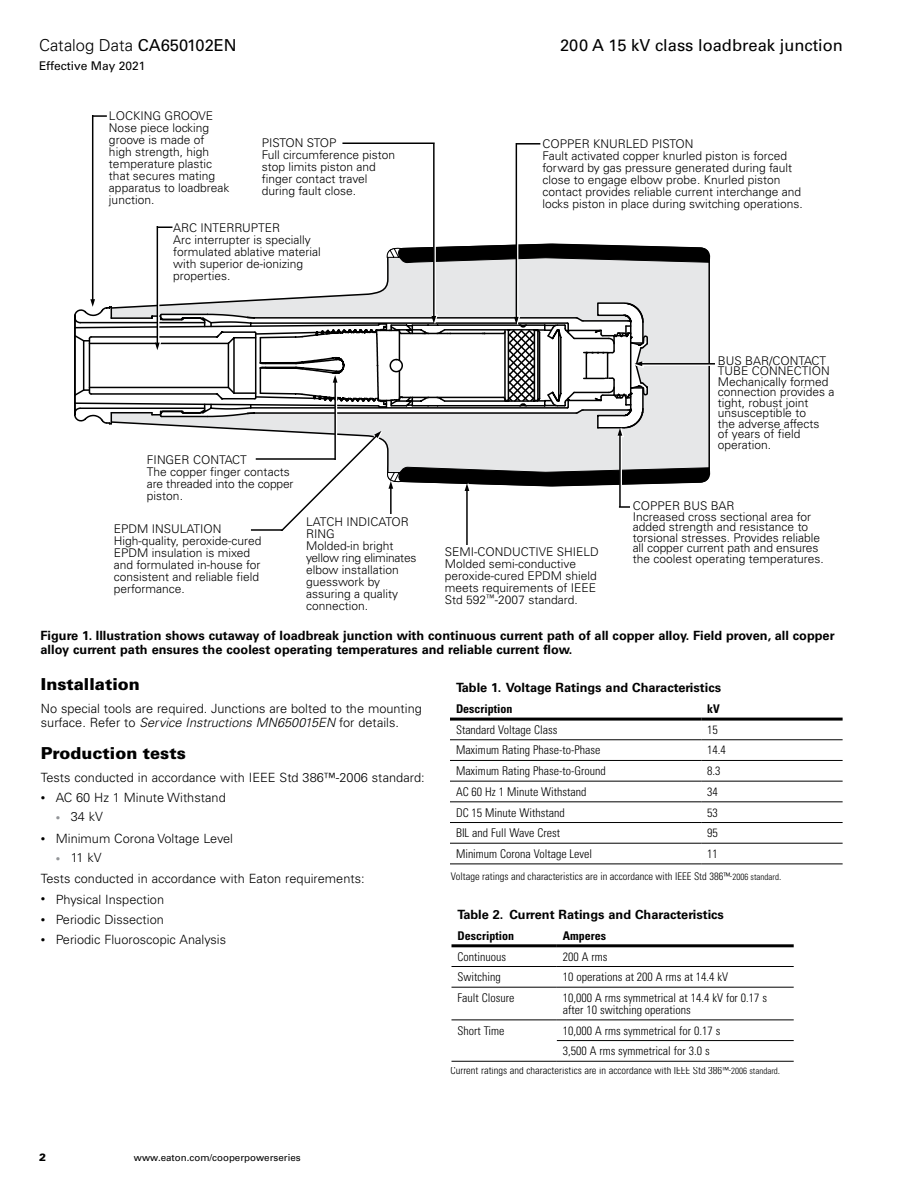
<style>
.page{position:relative;width:918px;height:1188px;background:#fff}
.page>*{position:absolute;margin:0;border:0;box-sizing:border-box;transform-origin:0 0}
.t1{font:16.5px "Univers LT Std";color:#000}
.t2{font:900 16.5px "Univers LT Std";color:#000}
.t3{font:300 16.5px "Univers LT Std";color:#000}
.t4{font:300 12.75px/14.2px "Univers LT Std";color:#000}
.t5{font:700 12.75px/14.2px "Univers LT Std";color:#000}
.t6{font:300 12px/12px "Univers LT Std";color:#000}
.t7{font:300 condensed 12px/12px "Univers LT Std";color:#000}
.t8{font:700 condensed 12px "Univers LT Std";color:#000}
.t9{font:12px "Univers LT Std";color:#000}
.t10{font:300 condensed 10.5px "Univers LT Std";color:#000}
.t11{font:900 10.5px "Univers LT Std";color:#000}
.t12{font:9.75px "Univers LT Std";color:#000}
.s1{font-weight:400}
.s2{font-style:italic}
.s3{font-size:9px}
.s4{font-size:9px;color:#939598}
</style>
<div class="page">
<svg style="left:156px;top:243px;width:555px;height:232px"></svg>
<svg style="left:74px;top:257px;width:575px;height:165px"></svg>
<svg style="left:88px;top:302px;width:186px;height:127px"></svg>
<svg style="left:385px;top:244px;width:325px;height:19px"></svg>
<div style="left:172px;top:222px;width:154px;height:65px;background:#fff"></div>
<hr style="left:157px;top:227px;width:2px;height:119px;background:#fff">
<hr style="left:157px;top:227px;width:1px;height:120px;background:#000">
<svg style="left:155px;top:341px;width:6px;height:9px"></svg>
<svg style="left:157px;top:226px;width:15px;height:2px"></svg>
<hr style="left:516px;top:143px;width:2px;height:177px;background:#fff">
<hr style="left:516px;top:143px;width:1px;height:178px;background:#000">
<hr style="left:434px;top:144px;width:2px;height:175px;background:#fff">
<hr style="left:433px;top:144px;width:2px;height:176px;background:#000">
<hr style="left:516px;top:143px;width:24px;height:2px;background:#000">
<hr style="left:93px;top:115px;width:2px;height:187px;background:#fff">
<hr style="left:92px;top:115px;width:1px;height:188px;background:#000">
<svg style="left:90px;top:298px;width:7px;height:9px"></svg>
<hr style="left:466px;top:487px;width:2px;height:58px;background:#000">
<hr style="left:342px;top:142px;width:93px;height:2px;background:#000">
<hr style="left:639px;top:364px;width:76px;height:2px;background:#fff">
<hr style="left:638px;top:363px;width:77px;height:2px;background:#000">
<svg style="left:274px;top:302px;width:436px;height:229px"></svg>
<hr style="left:256px;top:458px;width:79px;height:2px;background:#000">
<hr style="left:251px;top:529px;width:32px;height:2px;background:#000">
<svg style="left:93px;top:115px;width:14px;height:2px"></svg>
<hr style="left:452px;top:966px;width:105px;height:1px;background:#000">
<hr style="left:557px;top:966px;width:237px;height:1px;background:#000">
<hr style="left:452px;top:987px;width:105px;height:1px;background:#000">
<hr style="left:557px;top:987px;width:237px;height:1px;background:#000">
<hr style="left:452px;top:1020px;width:105px;height:1px;background:#000">
<hr style="left:452px;top:1061px;width:105px;height:1px;background:#000">
<hr style="left:557px;top:1020px;width:237px;height:1px;background:#000">
<hr style="left:557px;top:1040px;width:237px;height:1px;background:#000">
<hr style="left:557px;top:1061px;width:237px;height:1px;background:#000">
<hr style="left:452px;top:944px;width:105px;height:3px;background:#000">
<hr style="left:557px;top:944px;width:237px;height:3px;background:#000">
<hr style="left:450px;top:739px;width:251px;height:1px;background:#000">
<hr style="left:701px;top:739px;width:142px;height:1px;background:#000">
<hr style="left:450px;top:760px;width:251px;height:1px;background:#000">
<hr style="left:701px;top:760px;width:142px;height:1px;background:#000">
<hr style="left:450px;top:781px;width:251px;height:1px;background:#000">
<hr style="left:701px;top:781px;width:142px;height:1px;background:#000">
<hr style="left:450px;top:801px;width:251px;height:1px;background:#000">
<hr style="left:701px;top:801px;width:142px;height:1px;background:#000">
<hr style="left:450px;top:822px;width:251px;height:1px;background:#000">
<hr style="left:701px;top:822px;width:142px;height:1px;background:#000">
<hr style="left:450px;top:843px;width:251px;height:1px;background:#000">
<hr style="left:701px;top:843px;width:142px;height:1px;background:#000">
<hr style="left:450px;top:864px;width:251px;height:1px;background:#000">
<hr style="left:701px;top:864px;width:142px;height:1px;background:#000">
<hr style="left:450px;top:718px;width:251px;height:3px;background:#000">
<hr style="left:701px;top:718px;width:142px;height:3px;background:#000">
<h1 class="t3" style="left:39px;top:35px;width:199px">Catalog Data <span class="s1">CA650102EN</span></h1>
<p class="t9" style="left:39px;top:59px;width:108px">Effective May 2021</p>
<p class="t6" style="left:109px;top:109px;width:122px">LOCKING GROOVE<br>Nose piece locking groove is made of high strength, high temperature plastic that secures mating apparatus to loadbreak junction.</p>
<p class="t6" style="left:262px;top:136px;width:135px">PISTON STOP<br>Full circumference piston stop limits piston and finger contact travel during fault close.</p>
<p class="t6" style="left:173px;top:222px;width:149px">ARC INTERRUPTER<br>Arc interrupter is specially formulated ablative material with superior de-ionizing properties.</p>
<p class="t6" style="left:147px;top:454px;width:148px">FINGER CONTACT<br>The copper finger contacts are threaded into the copper piston.</p>
<p class="t6" style="left:114px;top:523px;width:149px">EPDM INSULATION<br>High-quality, peroxide-cured<br>EPDM insulation is mixed and formulated in-house for consistent and reliable field performance.</p>
<p class="t6" style="left:306px;top:516px;width:112px">LATCH INDICATOR<br>RING<br>Molded-in bright yellow ring eliminates elbow installation guesswork by assuring a quality connection.</p>
<h1 class="t1" style="left:560px;top:35px;width:284px">200 A 15 kV class loadbreak junction</h1>
<p class="t6" style="left:543px;top:138px;width:262px">COPPER KNURLED PISTON<br>Fault activated copper knurled piston is forced forward by gas pressure generated during fault close to engage elbow probe. Knurled piston contact provides reliable current interchange and locks piston in place during switching operations.</p>
<p class="t6" style="left:445px;top:546px;width:156px">SEMI-CONDUCTIVE SHIELD<br>Molded semi-conductive peroxide-cured EPDM shield meets requirements of IEEE<br>Std 592<sup>™</sup>-2007 standard.</p>
<p class="t6" style="left:718px;top:355px;width:118px;line-height:10.5px">BUS BAR/CONTACT<br>TUBE CONNECTION<br>Mechanically formed connection provides a tight, robust joint unsusceptible to<br>the adverse affects<br>of years of field operation.</p>
<p class="t6" style="left:633px;top:501px;width:193px;line-height:10.5px">COPPER BUS BAR<br>Increased cross sectional area for added strength and resistance to torsional stresses. Provides reliable all copper current path and ensures the coolest operating temperatures.</p>
<p class="t5" style="left:40px;top:628px;width:796px">Figure 1. Illustration shows cutaway of loadbreak junction with continuous current path of all copper alloy. Field proven, all copper alloy current path ensures the coolest operating temperatures and reliable current flow.</p>
<h1 class="t2" style="left:41px;top:674px;width:100px">Installation</h1>
<p class="t4" style="left:41px;top:701px;width:382px">No special tools are required. Junctions are bolted to the mounting surface. Refer to <span class="s2">Service Instructions MN650015EN</span> for details.</p>
<h1 class="t2" style="left:41px;top:743px;width:147px">Production tests</h1>
<p class="t4" style="left:41px;top:770px;width:385px">Tests conducted in accordance with IEEE Std 386™-2006 standard:</p>
<p class="t4" style="left:41px;top:791px;width:186px"><span class="s3">•</span> AC 60 Hz 1 Minute Withstand</p>
<p class="t4" style="left:56px;top:810px;width:49px"><span class="s4">•</span> 34 kV</p>
<p class="t4" style="left:41px;top:831px;width:194px"><span class="s3">•</span> Minimum Corona Voltage Level</p>
<p class="t4" style="left:41px;top:847px;width:325px;line-height:21.3px;text-indent:15px"><span class="s4">•</span> 11 kV<br>Tests conducted in accordance with Eaton requirements:</p>
<p class="t4" style="left:41px;top:892px;width:125px"><span class="s3">•</span> Physical Inspection</p>
<p class="t4" style="left:41px;top:912px;width:125px"><span class="s3">•</span> Periodic Dissection</p>
<p class="t4" style="left:41px;top:932px;width:187px"><span class="s3">•</span> Periodic Fluoroscopic Analysis</p>
<p class="t5" style="left:456px;top:681px;width:267px">Table 1. Voltage Ratings and Characteristics</p>
<p class="t8" style="left:456px;top:701px;width:58px">Description</p>
<p class="t8" style="left:707px;top:701px;width:14px">kV</p>
<p class="t7" style="left:456px;top:724px;width:103px">Standard Voltage Class</p>
<p class="t7" style="left:707px;top:724px;width:12px">15</p>
<p class="t7" style="left:456px;top:744px;width:146px">Maximum Rating Phase-to-Phase</p>
<p class="t7" style="left:707px;top:744px;width:20px">14.4</p>
<p class="t7" style="left:456px;top:765px;width:151px">Maximum Rating Phase-to-Ground</p>
<p class="t7" style="left:707px;top:765px;width:15px">8.3</p>
<p class="t7" style="left:456px;top:786px;width:132px">AC 60 Hz 1 Minute Withstand</p>
<p class="t7" style="left:707px;top:786px;width:12px">34</p>
<p class="t7" style="left:456px;top:806px;width:110px">DC 15 Minute Withstand</p>
<p class="t7" style="left:707px;top:806px;width:12px">53</p>
<p class="t7" style="left:456px;top:827px;width:106px">BIL and Full Wave Crest</p>
<p class="t7" style="left:707px;top:827px;width:12px">95</p>
<p class="t7" style="left:456px;top:848px;width:138px">Minimum Corona Voltage Level</p>
<p class="t7" style="left:707px;top:848px;width:12px">11</p>
<p class="t10" style="left:451px;top:870px;width:332px">Voltage ratings and characteristics are in accordance with IEEE Std 386<span class="s3">™-2006 standard</span>.</p>
<p class="t5" style="left:458px;top:908px;width:268px">Table 2. Current Ratings and Characteristics</p>
<p class="t8" style="left:458px;top:928px;width:58px">Description</p>
<p class="t8" style="left:563px;top:928px;width:45px">Amperes</p>
<p class="t7" style="left:458px;top:950px;width:50px">Continuous</p>
<p class="t7" style="left:563px;top:950px;width:46px">200 A rms</p>
<p class="t7" style="left:458px;top:971px;width:45px">Switching</p>
<p class="t7" style="left:563px;top:971px;width:167px">10 operations at 200 A rms at 14.4 kV</p>
<p class="t7" style="left:458px;top:992px;width:58px">Fault Closure</p>
<p class="t7" style="left:563px;top:992px;width:206px">10,000 A rms symmetrical at 14.4 kV for 0.17 s after 10 switching operations</p>
<p class="t7" style="left:458px;top:1024px;width:48px">Short Time</p>
<p class="t7" style="left:563px;top:1020px;width:159px;line-height:20.7px">10,000 A rms symmetrical for 0.17 s<br>3,500 A rms symmetrical for 3.0 s</p>
<p class="t10" style="left:451px;top:1064px;width:331px">Current ratings and characteristics are in accordance with IEEE Std 386<span class="s3">™-2006 standard</span>.</p>
<p class="t11" style="left:39px;top:1151px;width:9px">2</p>
<p class="t12" style="left:134px;top:1152px;width:168px">www.eaton.com/cooperpowerseries</p>
</div>
